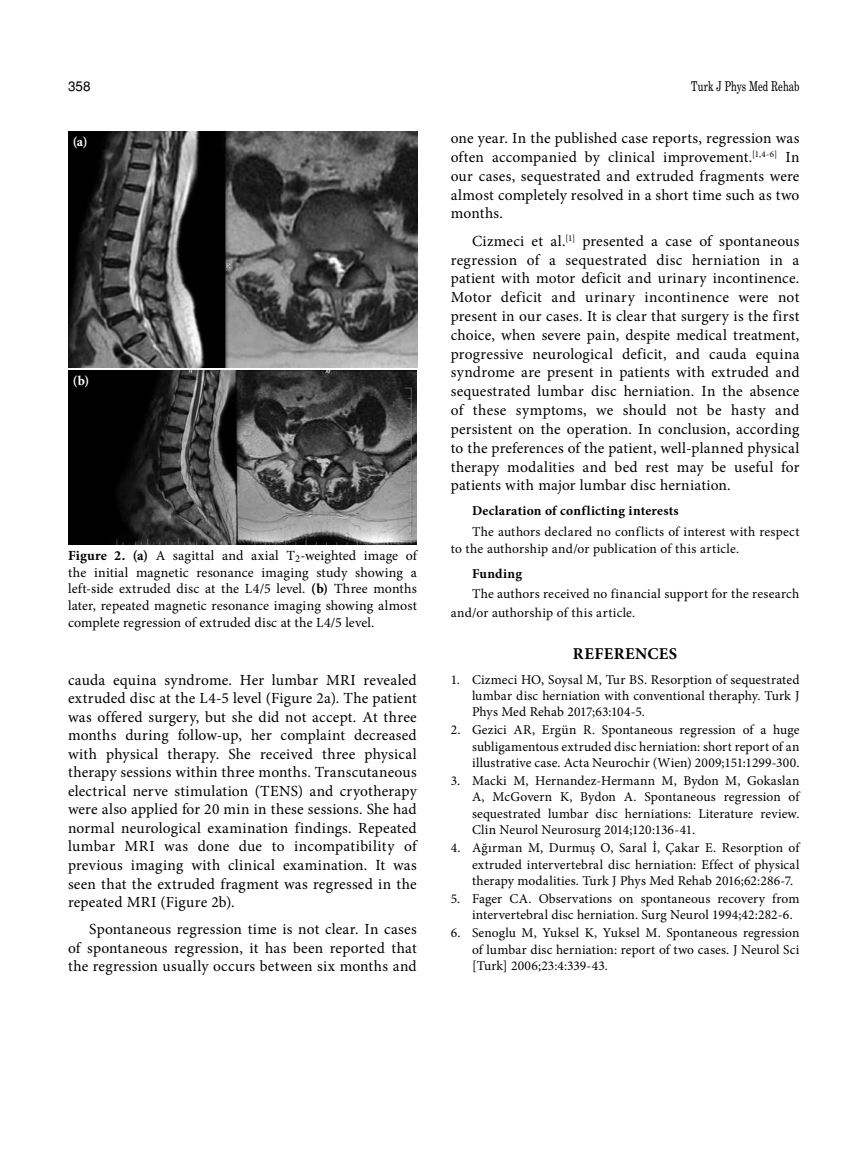
<style>
.page{position:relative;width:859px;height:1170px;background:#fff}
.page>*{position:absolute;margin:0;border:0;box-sizing:border-box;transform-origin:0 0}
.t1{font:700 16.5px "Minion Pro";letter-spacing:.02em;color:#000}
.t2{font:15.45px/18.8px "Minion Pro";letter-spacing:.015em;color:#000;text-align:justify}
.t3{font:13.95px/16.8px "Minion Pro";letter-spacing:.01em;color:#000;text-align:justify}
.t4{font:13.5px/16.5px "Minion Pro";letter-spacing:.01em;color:#000;text-align:justify}
.t5{font:700 13.5px "Minion Pro";letter-spacing:.02em;color:#000}
.t6{font:13.5px "Madison Tr";letter-spacing:.005em;color:#000}
.t7{font:700 13.5px "Minion Pro";color:#fff}
.t8{font:13.5px "Helvetica Normal Tr";color:#000}
.s1{font-weight:700}
</style>
<div class="page">
<img style="left:68px;top:132px;width:349px;height:235px">
<img style="left:68px;top:371px;width:349px;height:173px">
<p class="t8" style="left:68px;top:78px;width:24px">358</p>
<p class="t6" style="left:691px;top:78px;width:110px">Turk J Phys Med Rehab</p>
<p class="t7" style="left:73px;top:132px;width:16px">(a)</p>
<p class="t7" style="left:73px;top:371px;width:18px">(b)</p>
<p class="t3" style="left:68px;top:547px;width:350px"><span class="s1">Figure 2. (a)</span> A sagittal and axial T<sub>2</sub>-weighted image of the initial magnetic resonance imaging study showing a left-side extruded disc at the L4/5 level. <span class="s1">(b)</span> Three months later, repeated magnetic resonance imaging showing almost complete regression of extruded disc at the L4/5 level.</p>
<p class="t2" style="left:68px;top:670px;width:350px">cauda equina syndrome. Her lumbar MRI revealed extruded disc at the L4-5 level (Figure 2a). The patient was offered surgery, but she did not accept. At three months during follow-up, her complaint decreased with physical therapy. She received three physical therapy sessions within three months. Transcutaneous electrical nerve stimulation (TENS) and cryotherapy were also applied for 20 min in these sessions. She had normal neurological examination findings. Repeated lumbar MRI was done due to incompatibility of previous imaging with clinical examination. It was seen that the extruded fragment was regressed in the repeated MRI (Figure 2b).</p>
<p class="t2" style="left:68px;top:919px;width:350px;text-indent:21px">Spontaneous regression time is not clear. In cases of spontaneous regression, it has been reported that the regression usually occurs between six months and</p>
<p class="t2" style="left:451px;top:129px;width:350px">one year. In the published case reports, regression was often accompanied by clinical improvement.<sup>[1,4-6]</sup> In our cases, sequestrated and extruded fragments were almost completely resolved in a short time such as two months.</p>
<p class="t2" style="left:451px;top:231px;width:350px;text-indent:21px">Cizmeci et al.<sup>[1]</sup> presented a case of spontaneous regression of a sequestrated disc herniation in a patient with motor deficit and urinary incontinence.<br>Motor deficit and urinary incontinence were not present in our cases. It is clear that surgery is the first choice, when severe pain, despite medical treatment, progressive neurological deficit, and cauda equina syndrome are present in patients with extruded and sequestrated lumbar disc herniation. In the absence of these symptoms, we should not be hasty and persistent on the operation. In conclusion, according to the preferences of the patient, well-planned physical therapy modalities and bed rest may be useful for patients with major lumbar disc herniation.</p>
<p class="t5" style="left:472px;top:501px;width:208px">Declaration of conflicting interests</p>
<p class="t4" style="left:451px;top:523px;width:350px;text-indent:21px">The authors declared no conflicts of interest with respect to the authorship and/or publication of this article.</p>
<p class="t5" style="left:472px;top:563px;width:51px">Funding</p>
<p class="t4" style="left:451px;top:584px;width:350px;line-height:18.8px;text-indent:21px">The authors received no financial support for the research and/or authorship of this article.</p>
<p class="t1" style="left:573px;top:641px;width:106px">REFERENCES</p>
<p class="t4" style="left:472px;top:671px;width:329px;text-indent:-21px">1. Cizmeci HO, Soysal M, Tur BS. Resorption of sequestrated lumbar disc herniation with conventional theraphy. Turk J Phys Med Rehab 2017;63:104-5.</p>
<p class="t4" style="left:472px;top:721px;width:329px;text-indent:-21px">2. Gezici AR, Ergün R. Spontaneous regression of a huge subligamentous extruded disc herniation: short report of an illustrative case. Acta Neurochir (Wien) 2009;151:1299-300.</p>
<p class="t4" style="left:472px;top:772px;width:329px;text-indent:-21px">3. Macki M, Hernandez-Hermann M, Bydon M, Gokaslan A, McGovern K, Bydon A. Spontaneous regression of sequestrated lumbar disc herniations: Literature review.<br>Clin Neurol Neurosurg 2014;120:136-41.</p>
<p class="t4" style="left:472px;top:839px;width:329px;text-indent:-21px">4. Ağırman M, Durmuş O, Saral İ, Çakar E. Resorption of extruded intervertebral disc herniation: Effect of physical therapy modalities. Turk J Phys Med Rehab 2016;62:286-7.</p>
<p class="t4" style="left:472px;top:890px;width:329px;text-indent:-21px">5. Fager CA. Observations on spontaneous recovery from intervertebral disc herniation. Surg Neurol 1994;42:282-6.</p>
<p class="t4" style="left:472px;top:924px;width:329px;text-indent:-21px">6. Senoglu M, Yuksel K, Yuksel M. Spontaneous regression of lumbar disc herniation: report of two cases. J Neurol Sci [Turk] 2006;23:4:339-43.</p>
</div>
